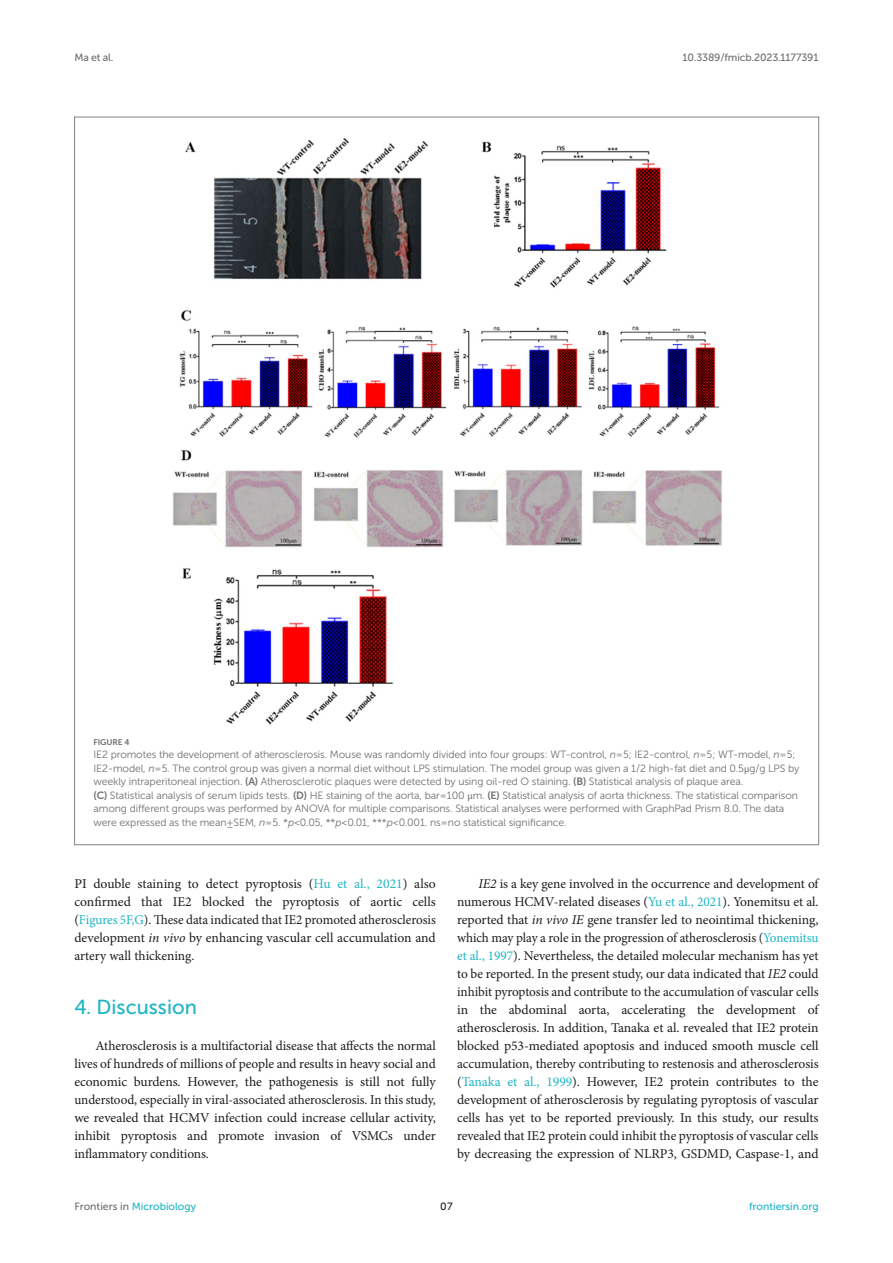
<style>
.page{position:relative;width:893px;height:1263px;background:#fff}
.page>*{position:absolute;margin:0;border:0;box-sizing:border-box;transform-origin:0 0}
.HEAD_1{font:20.25px "Museo Sans 500";color:#1db5c3}
.TEXT{font:13.5px/18px "Minion Pro";letter-spacing:-.005em;color:#1b1c1b;text-align:justify}
.TEXT_FLUSH{font:13.5px/18px "Minion Pro";letter-spacing:-.005em;color:#1b1c1b;text-align:justify}
.FIG_LEG{font:10.5px/13.5px "Museo Sans 300";letter-spacing:-.01em;color:#706f70}
.t1{font:10.5px "Museo Sans 500";color:#1db5c3}
.t2{font:10.5px "Museo Sans 500";letter-spacing:-.015em;color:#706f70}
.t3{font:10.5px "Museo Sans 500";color:#1b1c1b}
.FIG_HD{font:8.25px "Museo Sans 700";letter-spacing:-.01em;color:#706f70}
.s1{font-style:italic}
.s2{font-family:"STIX General"}
.s3{font-family:"Museo Sans 700"}
.s4{color:#1db5c3}
.s5{color:#706f70}
</style>
<div class="page">
<img style="left:172px;top:137px;width:550px;height:588px">
<p class="t2" style="left:74px;top:51px;width:40px">Ma et al.</p>
<p class="t2" style="left:683px;top:51px;width:137px">10.3389/fmicb.2023.1177391</p>
<p class="FIG_HD" style="left:94px;top:737px;width:37px">FIGURE 4</p>
<p class="FIG_LEG" style="left:94px;top:748px;width:707px">IE2 promotes the development of atherosclerosis. Mouse was randomly divided into four groups: WT-control, <span class="s1">n</span> = 5; IE2-control, <span class="s1">n</span> = 5; WT-model, <span class="s1">n</span> = 5; IE2-model, <span class="s1">n</span> = 5. The control group was given a normal diet without LPS stimulation. The model group was given a 1/2 high-fat diet and 0.5 <span class="s2">μ</span>g/g LPS by weekly intraperitoneal injection. <span class="s3">(A)</span> Atherosclerotic plaques were detected by using oil-red O staining. <span class="s3">(B)</span> Statistical analysis of plaque area.<br><span class="s3">(C)</span> Statistical analysis of serum lipids tests. <span class="s3">(D)</span> HE staining of the aorta, bar = 100 <span class="s2">μ</span>m. <span class="s3">(E)</span> Statistical analysis of aorta thickness. The statistical comparison among different groups was performed by ANOVA for multiple comparisons. Statistical analyses were performed with GraphPad Prism 8.0. The data were expressed as the mean ± SEM, <span class="s1">n</span> = 5. *<span class="s1">p</span> &lt; 0.05, **<span class="s1">p</span> &lt; 0.01, ***<span class="s1">p</span> &lt; 0.001. ns = no statistical significance.</p>
<p class="TEXT_FLUSH" style="left:74px;top:875px;width:363px">PI double staining to detect pyroptosis (<span class="s4">Hu et al., 2021</span>) also confirmed that IE2 blocked the pyroptosis of aortic cells (<span class="s4">Figures 5F,G</span>). These data indicated that IE2 promoted atherosclerosis development <span class="s1">in vivo</span> by enhancing vascular cell accumulation and artery wall thickening.</p>
<p class="HEAD_1" style="left:74px;top:996px;width:124px">4. Discussion</p>
<p class="TEXT_FLUSH" style="left:74px;top:1037px;width:363px;text-indent:21px">Atherosclerosis is a multifactorial disease that affects the normal lives of hundreds of millions of people and results in heavy social and economic burdens. However, the pathogenesis is still not fully understood, especially in viral-associated atherosclerosis. In this study, we revealed that HCMV infection could increase cellular activity, inhibit pyroptosis and promote invasion of VSMCs under inflammatory conditions.</p>
<p class="TEXT" style="left:457px;top:875px;width:363px;text-indent:21px"><span class="s1">IE2</span> is a key gene involved in the occurrence and development of numerous HCMV-related diseases (<span class="s4">Yu et al., 2021</span>). Yonemitsu et al. reported that <span class="s1">in vivo IE</span> gene transfer led to neointimal thickening, which may play a role in the progression of atherosclerosis (<span class="s4">Yonemitsu et al., 1997</span>). Nevertheless, the detailed molecular mechanism has yet to be reported. In the present study, our data indicated that <span class="s1">IE2</span> could inhibit pyroptosis and contribute to the accumulation of vascular cells in the abdominal aorta, accelerating the development of atherosclerosis. In addition, Tanaka et al. revealed that IE2 protein blocked p53-mediated apoptosis and induced smooth muscle cell accumulation, thereby contributing to restenosis and atherosclerosis (<span class="s4">Tanaka et al., 1999</span>). However, IE2 protein contributes to the development of atherosclerosis by regulating pyroptosis of vascular cells has yet to be reported previously. In this study, our results revealed that IE2 protein could inhibit the pyroptosis of vascular cells by decreasing the expression of NLRP3, GSDMD, Caspase-1, and</p>
<p class="t1" style="left:74px;top:1200px;width:123px"><span class="s5">Frontiers in</span> Microbiology</p>
<p class="t3" style="left:440px;top:1200px;width:14px">07</p>
<p class="t1" style="left:749px;top:1200px;width:71px">frontiersin.org</p>
</div>
